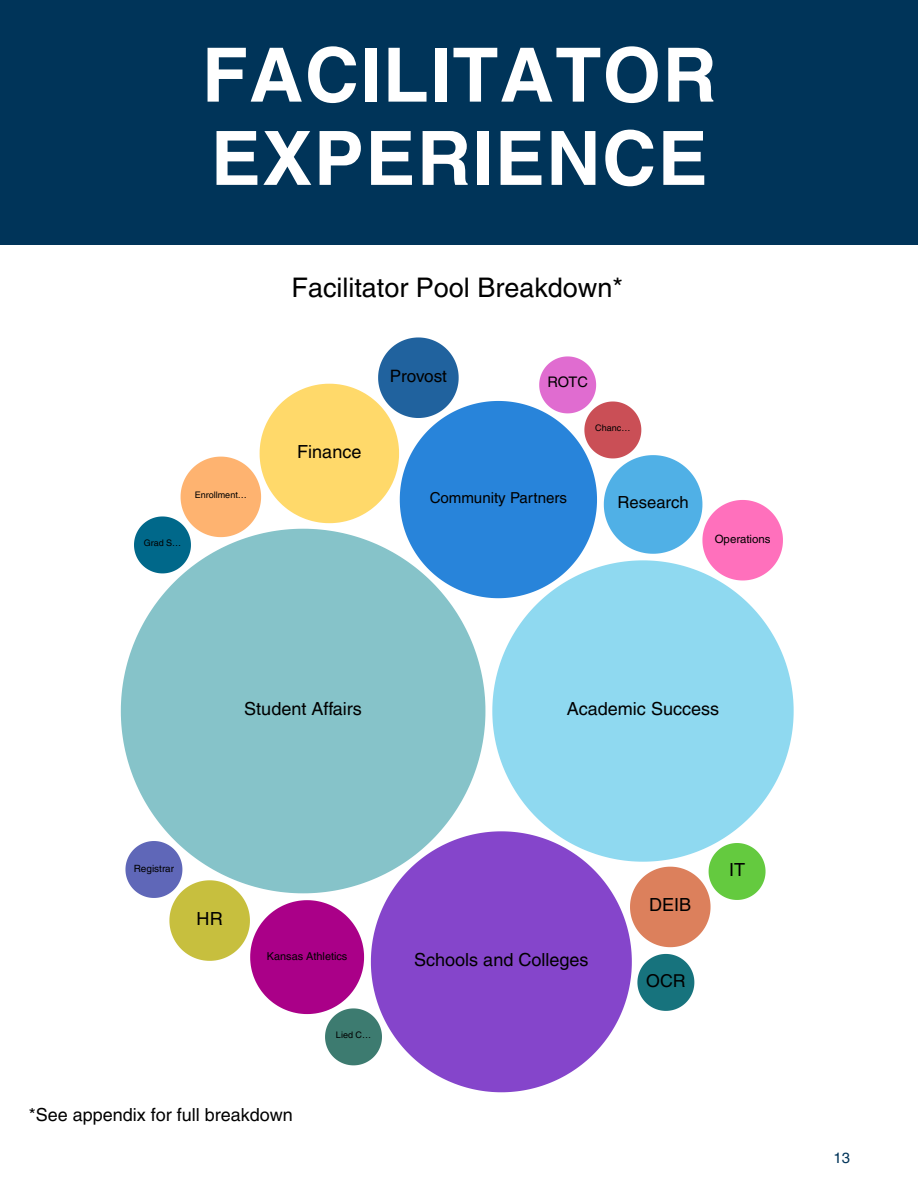
<style>
.page{position:relative;width:918px;height:1188px;background:#fff}
.page>*{position:absolute;margin:0;border:0;box-sizing:border-box;transform-origin:0 0}
.t1{font:700 75px/83.2px "Helvetica LT Pro";letter-spacing:.02em;color:#fff}
.t2{font:27px "Helvetica LT Pro";color:#000}
.t3{font:18px "Helvetica LT Pro";color:#000}
.t4{font:17.7px "Helvetica LT Pro";color:#000}
.t5{font:17.1px "Helvetica LT Pro";color:#000}
.t6{font:16.65px "Helvetica LT Pro";color:#000}
.t7{font:15.15px "Helvetica LT Pro";color:#000}
.t8{font:14.85px "Helvetica LT Pro";color:#003459}
.t9{font:14.55px "Helvetica LT Pro";color:#000}
.t10{font:11.4px "Helvetica LT Pro";color:#000}
.t11{font:10.95px "Helvetica LT Pro";color:#000}
.t12{font:9.9px "Helvetica LT Pro";color:#000}
.t13{font:9px "Helvetica LT Pro";color:#000}
</style>
<div class="page">
<div style="left:0;top:0;width:918px;height:245px;background:#003459"></div>
<svg style="left:121px;top:598px;width:364px;height:243px;background:#8fc7cd"></svg>
<svg style="left:492px;top:598px;width:302px;height:245px;background:#9cddf1"></svg>
<svg style="left:371px;top:831px;width:261px;height:261px;background:#9766d3"></svg>
<svg style="left:630px;top:843px;width:136px;height:104px"></svg>
<svg style="left:637px;top:954px;width:57px;height:57px"></svg>
<svg style="left:125px;top:841px;width:257px;height:224px"></svg>
<svg style="left:134px;top:337px;width:649px;height:261px"></svg>
<p class="t1" style="left:202px;top:41px;width:516px">FACILITATOR<br>EXPERIENCE</p>
<p class="t2" style="left:292px;top:278px;width:333px">Facilitator Pool Breakdown*</p>
<p class="t13" style="left:195px;top:492px;width:54px">Enrollment…</p>
<p class="t13" style="left:144px;top:540px;width:39px">Grad S…</p>
<p class="t3" style="left:297px;top:445px;width:66px">Finance</p>
<p class="t5" style="left:390px;top:370px;width:59px">Provost</p>
<p class="t9" style="left:548px;top:377px;width:42px">ROTC</p>
<p class="t13" style="left:595px;top:425px;width:37px">Chanc…</p>
<p class="t7" style="left:430px;top:492px;width:139px">Community Partners</p>
<p class="t6" style="left:618px;top:496px;width:73px">Research</p>
<p class="t10" style="left:715px;top:535px;width:57px">Operations</p>
<p class="t3" style="left:244px;top:703px;width:119px">Student Affairs</p>
<p class="t3" style="left:567px;top:703px;width:154px">Academic Success</p>
<p class="t12" style="left:134px;top:865px;width:42px">Registrar</p>
<p class="t3" style="left:197px;top:912px;width:28px">HR</p>
<p class="t11" style="left:267px;top:952px;width:82px">Kansas Athletics</p>
<p class="t13" style="left:336px;top:1032px;width:37px">Lied C…</p>
<p class="t3" style="left:414px;top:953px;width:176px">Schools and Colleges</p>
<p class="t3" style="left:649px;top:898px;width:44px">DEIB</p>
<p class="t4" style="left:646px;top:974px;width:41px">OCR</p>
<p class="t3" style="left:729px;top:863px;width:18px">IT</p>
<p class="t3" style="left:29px;top:1108px;width:266px">*See appendix for full breakdown</p>
<p class="t8" style="left:833px;top:1152px;width:18px">13</p>
</div>
